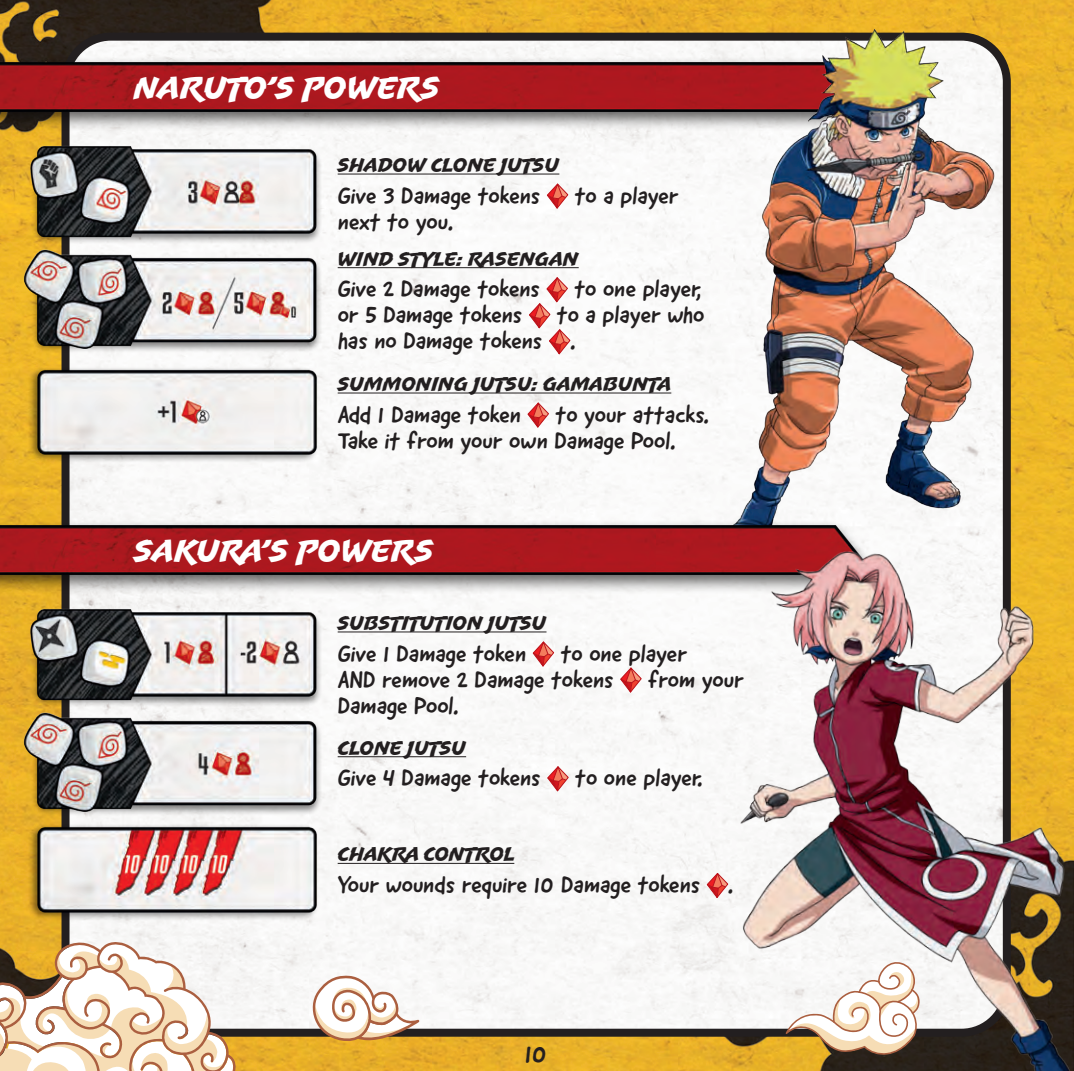
<style>
.page{position:relative;width:1074px;height:1071px;background:#fff}
.page>*{position:absolute;margin:0;border:0;box-sizing:border-box;transform-origin:0 0}
.t1{font:32px "Uppercut Angle";color:#fff}
.t2{font:26px "Good Dog New";color:#231f20}
.t3{font:24px/26px "Good Dog New";color:#231f20}
.t4{font:20px "Uppercut Angle";color:#231f20}
</style>
<div class="page">
<img style="left:0;top:0;width:1074px;height:1070px">
<img style="left:66px;top:37px;width:639px;height:990px">
<hr style="left:338px;top:173px;width:221px;height:1px;background:#231f20">
<svg style="left:546px;top:184px;width:22px;height:24px"></svg>
<hr style="left:338px;top:631px;width:208px;height:1px;background:#231f20">
<svg style="left:532px;top:641px;width:22px;height:25px"></svg>
<svg style="left:620px;top:667px;width:21px;height:25px"></svg>
<hr style="left:338px;top:267px;width:241px;height:1px;background:#231f20">
<svg style="left:528px;top:277px;width:42px;height:77px"></svg>
<hr style="left:338px;top:756px;width:128px;height:1px;background:#231f20">
<svg style="left:547px;top:766px;width:21px;height:25px"></svg>
<hr style="left:338px;top:392px;width:333px;height:1px;background:#231f20">
<svg style="left:527px;top:402px;width:22px;height:25px"></svg>
<hr style="left:338px;top:862px;width:176px;height:1px;background:#231f20">
<img style="left:16px;top:139px;width:322px;height:226px">
<img style="left:16px;top:602px;width:322px;height:226px">
<img style="left:29px;top:361px;width:296px;height:101px">
<img style="left:231px;top:818px;width:94px;height:101px">
<img style="left:0;top:53px;width:699px;height:86px">
<img style="left:699px;top:17px;width:311px;height:508px">
<img style="left:0;top:515px;width:901px;height:87px">
<img style="left:705px;top:525px;width:369px;height:545px">
<svg style="left:231px;top:939px;width:360px;height:131px;fill:#f6f6f5"></svg>
<svg style="left:785px;top:959px;width:137px;height:97px"></svg>
<svg style="left:0;top:748px;width:231px;height:323px"></svg>
<p class="t1" style="left:134px;top:69px;width:307px">NARUTO’S POWERS</p>
<p class="t4" style="left:338px;top:153px;width:223px">SHADOW CLONE JUTSU</p>
<p class="t3" style="left:338px;top:182px;width:204px">Give 3 Damage tokens</p>
<p class="t3" style="left:575px;top:182px;width:105px">to a player</p>
<p class="t3" style="left:338px;top:208px;width:117px">next to you.</p>
<p class="t4" style="left:338px;top:247px;width:242px">WIND STYLE: RASENGAN</p>
<p class="t3" style="left:338px;top:276px;width:204px">Give 2 Damage tokens</p>
<p class="t3" style="left:574px;top:276px;width:128px">to one player,</p>
<p class="t3" style="left:338px;top:302px;width:186px">or 5 Damage tokens</p>
<p class="t3" style="left:338px;top:302px;width:368px;text-indent:219px">to a player who has no Damage tokens .</p>
<p class="t4" style="left:338px;top:372px;width:336px">SUMMONING JUTSU: GAMABUNTA</p>
<p class="t3" style="left:338px;top:401px;width:185px">Add 1 Damage token</p>
<p class="t3" style="left:338px;top:401px;width:373px;text-indent:218px">to your attacks.<br>Take it from your own Damage Pool.</p>
<p class="t1" style="left:134px;top:532px;width:301px">SAKURA’S POWERS</p>
<p class="t4" style="left:338px;top:611px;width:210px">SUBSTITUTION JUTSU</p>
<p class="t3" style="left:338px;top:640px;width:190px">Give 1 Damage token</p>
<p class="t3" style="left:561px;top:640px;width:128px">to one player</p>
<p class="t3" style="left:338px;top:666px;width:277px">AND remove 2 Damage tokens</p>
<p class="t3" style="left:648px;top:666px;width:97px">from your</p>
<p class="t3" style="left:338px;top:692px;width:123px">Damage Pool.</p>
<p class="t4" style="left:338px;top:736px;width:130px">CLONE JUTSU</p>
<p class="t3" style="left:338px;top:765px;width:204px">Give 4 Damage tokens</p>
<p class="t3" style="left:575px;top:765px;width:129px">to one player.</p>
<p class="t4" style="left:338px;top:842px;width:179px">CHAKRA CONTROL</p>
<p class="t3" style="left:338px;top:871px;width:397px">Your wounds require 10 Damage tokens .</p>
<p class="t2" style="left:525px;top:1036px;width:24px">10</p>
</div>
